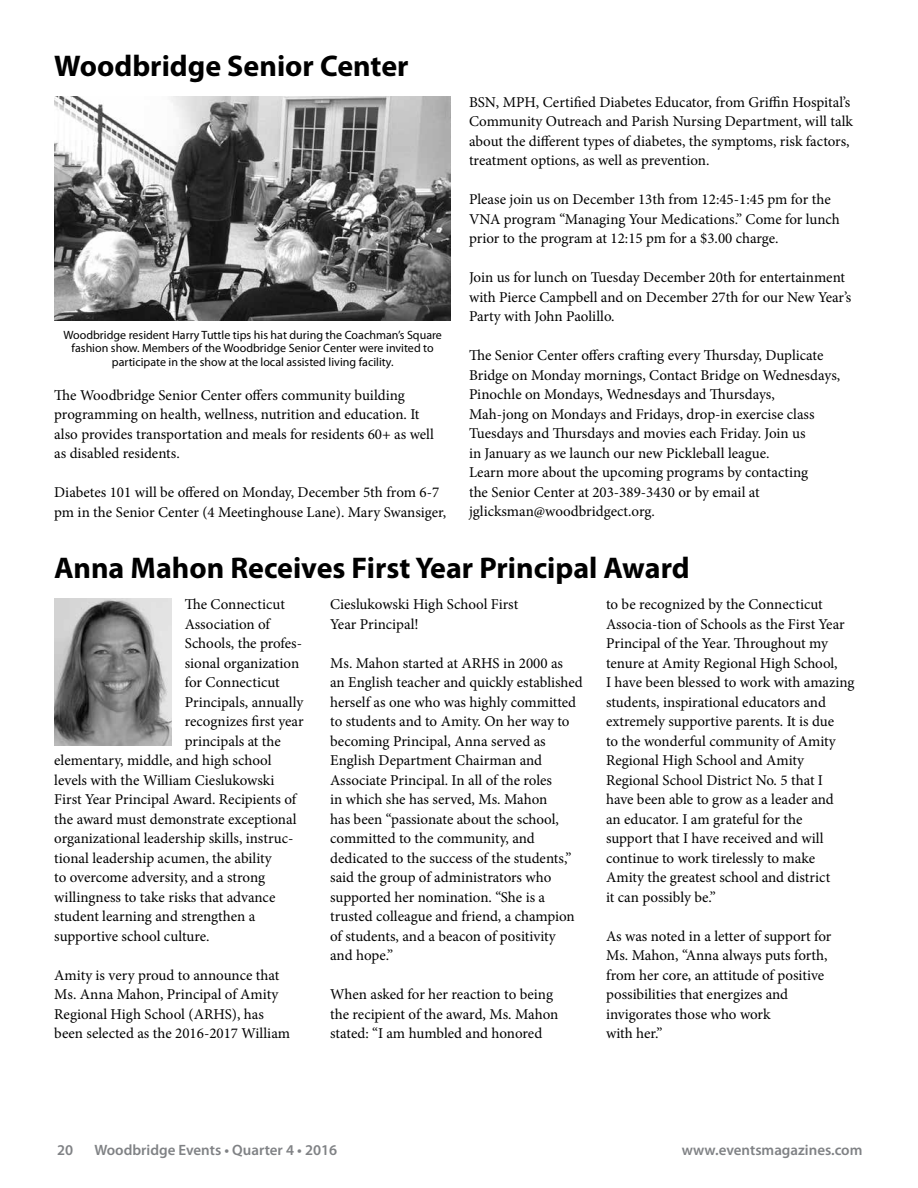
<style>
.page{position:relative;width:918px;height:1188px;background:#fff}
.page>*{position:absolute;margin:0;border:0;box-sizing:border-box;transform-origin:0 0}
.t1{font:700 30px "Myriad Pro";color:#000}
.t2{font:15px/19.5px "Minion Pro";color:#000}
.t3{font:600 15px "Myriad Pro";color:#808285}
.t4{font:12px/13.5px "Myriad Pro";color:#000;text-align:center}
</style>
<div class="page">
<img style="left:54px;top:599px;width:117px;height:146px">
<img style="left:54px;top:96px;width:397px;height:225px">
<h1 class="t1" style="left:54px;top:47px;width:356px">Woodbridge Senior Center</h1>
<p class="t4" style="left:63px;top:328px;width:380px">Woodbridge resident Harry Tuttle tips his hat during the Coachman’s Square fashion show. Members of the Woodbridge Senior Center were invited to participate in the show at the local assisted living facility.</p>
<p class="t2" style="left:54px;top:385px;width:381px">The Woodbridge Senior Center offers community building programming on health, wellness, nutrition and education. It also provides transportation and meals for residents 60+ as well as disabled residents.</p>
<p class="t2" style="left:54px;top:483px;width:393px">Diabetes 101 will be offered on Monday, December 5th from 6-7 pm in the Senior Center (4 Meetinghouse Lane). Mary Swansiger,</p>
<p class="t2" style="left:469px;top:92px;width:386px">BSN, MPH, Certified Diabetes Educator, from Griffin Hospital’s Community Outreach and Parish Nursing Department, will talk about the different types of diabetes, the symptoms, risk factors, treatment options, as well as prevention.</p>
<p class="t2" style="left:469px;top:190px;width:372px">Please join us on December 13th from 12:45-1:45 pm for the<br>VNA program “Managing Your Medications.” Come for lunch prior to the program at 12:15 pm for a $3.00 charge.</p>
<p class="t2" style="left:469px;top:268px;width:384px">Join us for lunch on Tuesday December 20th for entertainment with Pierce Campbell and on December 27th for our New Year’s<br>Party with John Paolillo.</p>
<p class="t2" style="left:469px;top:346px;width:373px">The Senior Center offers crafting every Thursday, Duplicate Bridge on Monday mornings, Contact Bridge on Wednesdays, Pinochle on Mondays, Wednesdays and Thursdays,<br>Mah-jong on Mondays and Fridays, drop-in exercise class Tuesdays and Thursdays and movies each Friday. Join us<br>in January as we launch our new Pickleball league.<br>Learn more about the upcoming programs by contacting<br>the Senior Center at 203-389-3430 or by email at jglicksman@woodbridgect.org.</p>
<h1 class="t1" style="left:54px;top:548px;width:637px">Anna Mahon Receives First Year Principal Award</h1>
<p class="t2" style="left:185px;top:595px;width:102px">The Connecticut</p>
<p class="t2" style="left:185px;top:614px;width:87px">Association of</p>
<p class="t2" style="left:185px;top:634px;width:119px">Schools, the profes-</p>
<p class="t2" style="left:185px;top:653px;width:116px">sional organization</p>
<p class="t2" style="left:185px;top:673px;width:97px">for Connecticut</p>
<p class="t2" style="left:185px;top:692px;width:120px">Principals, annually</p>
<p class="t2" style="left:185px;top:712px;width:120px">recognizes first year</p>
<p class="t2" style="left:185px;top:731px;width:98px">principals at the</p>
<p class="t2" style="left:54px;top:751px;width:219px">elementary, middle, and high school</p>
<p class="t2" style="left:54px;top:770px;width:222px">levels with the William Cieslukowski</p>
<p class="t2" style="left:54px;top:790px;width:244px">First Year Principal Award. Recipients of</p>
<p class="t2" style="left:54px;top:809px;width:244px">the award must demonstrate exceptional</p>
<p class="t2" style="left:54px;top:829px;width:241px">organizational leadership skills, instruc-</p>
<p class="t2" style="left:54px;top:848px;width:219px">tional leadership acumen, the ability</p>
<p class="t2" style="left:54px;top:868px;width:212px">to overcome adversity, and a strong</p>
<p class="t2" style="left:54px;top:887px;width:223px">willingness to take risks that advance</p>
<p class="t2" style="left:54px;top:907px;width:203px">student learning and strengthen a</p>
<p class="t2" style="left:54px;top:926px;width:157px">supportive school culture.</p>
<p class="t2" style="left:54px;top:965px;width:237px">Amity is very proud to announce that Ms. Anna Mahon, Principal of Amity Regional High School (ARHS), has been selected as the 2016-2017 William</p>
<p class="t2" style="left:330px;top:595px;width:190px">Cieslukowski High School First<br>Year Principal!</p>
<p class="t2" style="left:330px;top:653px;width:254px">Ms. Mahon started at ARHS in 2000 as<br>an English teacher and quickly established herself as one who was highly committed to students and to Amity. On her way to becoming Principal, Anna served as English Department Chairman and Associate Principal. In all of the roles<br>in which she has served, Ms. Mahon<br>has been “passionate about the school, committed to the community, and dedicated to the success of the students,” said the group of administrators who supported her nomination. “She is a trusted colleague and friend, a champion of students, and a beacon of positivity<br>and hope.”</p>
<p class="t2" style="left:330px;top:985px;width:230px">When asked for her reaction to being the recipient of the award, Ms. Mahon stated: “I am humbled and honored</p>
<p class="t2" style="left:606px;top:595px;width:250px">to be recognized by the Connecticut Associa-tion of Schools as the First Year Principal of the Year. Throughout my tenure at Amity Regional High School,<br>I have been blessed to work with amazing students, inspirational educators and extremely supportive parents. It is due<br>to the wonderful community of Amity Regional High School and Amity Regional School District No. 5 that I<br>have been able to grow as a leader and<br>an educator. I am grateful for the<br>support that I have received and will continue to work tirelessly to make Amity the greatest school and district<br>it can possibly be.”</p>
<p class="t2" style="left:606px;top:926px;width:227px">As was noted in a letter of support for<br>Ms. Mahon, “Anna always puts forth, from her core, an attitude of positive possibilities that energizes and invigorates those who work<br>with her.”</p>
<p class="t3" style="left:57px;top:1140px;width:18px">20</p>
<p class="t3" style="left:94px;top:1140px;width:244px">Woodbridge Events • Quarter 4 • 2016</p>
<p class="t3" style="left:682px;top:1140px;width:182px">www.eventsmagazines.com</p>
</div>
